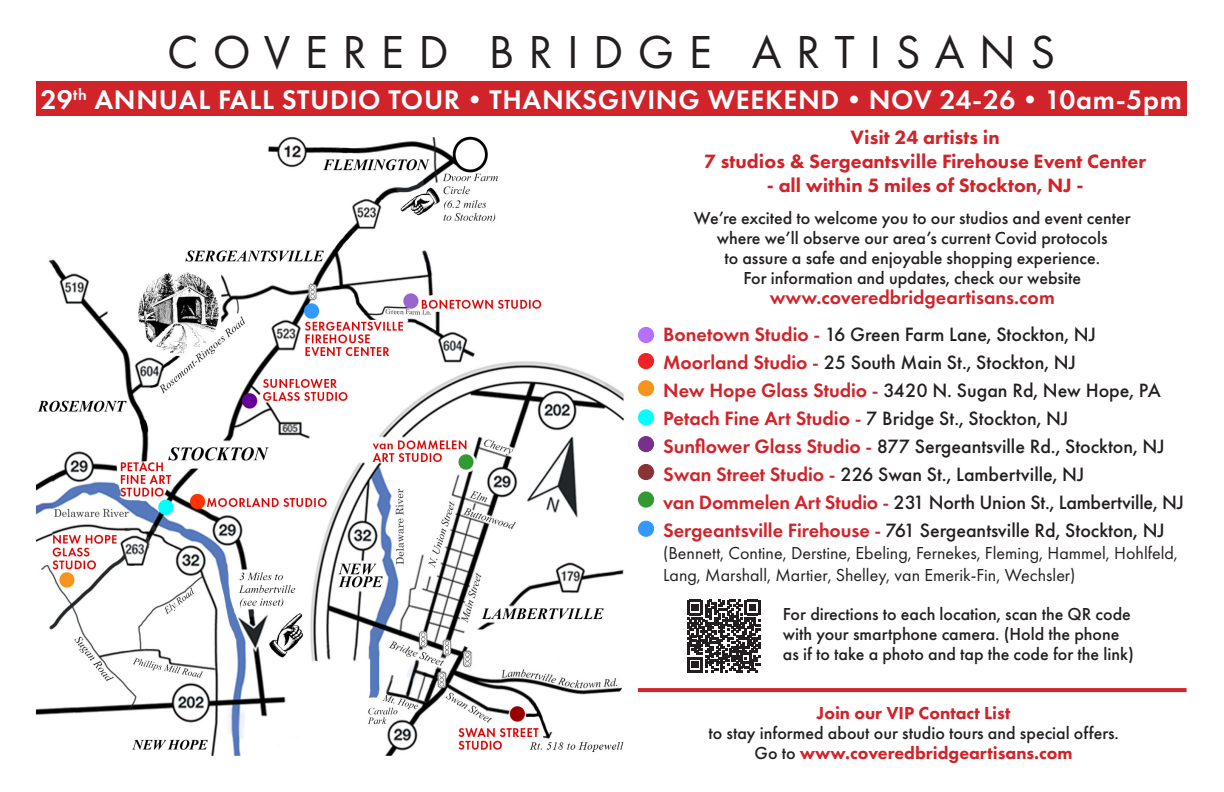
<style>
.page{position:relative;width:1224px;height:792px;background:#fff}
.page>*{position:absolute;margin:0;border:0;box-sizing:border-box;transform-origin:0 0}
.t1{font:48px "Futura PT";letter-spacing:.3em;color:#231f20}
.t2{font:600 28px "Futura PT";letter-spacing:.025em;color:#fff}
.t3{font:500 20px "Futura PT";color:#231f20}
.t4{font:800 20px "Futura PT";color:#d1232a}
.t5{font:600 20px "Futura PT";color:#d1232a}
.t6{font:500 18px/20px "Futura PT";color:#231f20;text-align:center}
.t7{font:18px/22px "Futura PT";color:#231f20}
.t8{font:800 18px "Futura PT";color:#d1232a}
.s1{font-weight:600;color:#d1232a}
.s2{color:#d1232a}
.s3{font-weight:800;color:#d1232a}
</style>
<div class="page">
<div style="left:638px;top:327px;width:16px;height:16px;background:#b670ff;border-radius:50%"></div>
<div style="left:638px;top:353px;width:16px;height:16px;background:#ee2326;border-radius:50%"></div>
<div style="left:638px;top:521px;width:16px;height:16px;background:#3399fe;border-radius:50%"></div>
<div style="left:638px;top:380px;width:16px;height:16px;background:#f7941d;border-radius:50%"></div>
<div style="left:638px;top:436px;width:16px;height:16px;background:#79308c;border-radius:50%"></div>
<div style="left:638px;top:464px;width:16px;height:16px;background:#8a3337;border-radius:50%"></div>
<div style="left:638px;top:491px;width:16px;height:17px;background:#393;border-radius:50%"></div>
<div style="left:638px;top:409px;width:16px;height:17px;background:#01ffff;border-radius:50%"></div>
<svg style="left:638px;top:688px;width:549px;height:4px;background:#d1272d"></svg>
<img style="left:35px;top:136px;width:589px;height:620px">
<div style="left:36px;top:81px;width:1151px;height:35px;background:#d1232a"></div>
<svg style="left:687px;top:600px;width:73px;height:73px"></svg>
<p class="t1" style="left:167px;top:24px;width:889px">COVERED BRIDGE ARTISANS</p>
<p class="t2" style="left:41px;top:82px;width:1143px">29<sup>th</sup> ANNUAL FALL STUDIO TOUR•THANKSGIVING WEEKEND•NOV 24-26•10am-5pm</p>
<p class="t4" style="left:851px;top:125px;width:151px">Visit 24 artists in</p>
<p class="t4" style="left:704px;top:149px;width:443px">7 studios &amp; Sergeantsville Firehouse Event Center</p>
<p class="t4" style="left:767px;top:173px;width:318px">- all within 5 miles of Stockton, NJ -</p>
<p class="t6" style="left:694px;top:208px;width:439px">We’re excited to welcome you to our studios and event center</p>
<p class="t6" style="left:717px;top:228px;width:392px">where we’ll observe our area’s current Covid protocols</p>
<p class="t6" style="left:724px;top:248px;width:377px">to assure a safe and enjoyable shopping experience.</p>
<p class="t6" style="left:743px;top:268px;width:339px">For information and updates, check our website</p>
<p class="t5" style="left:770px;top:284px;width:287px">www.coveredbridgeartisans.com</p>
<p class="t3" style="left:663px;top:322px;width:434px"><span class="s1">Bonetown Studio</span> <span class="s2">-</span> 16 Green Farm Lane, Stockton, NJ</p>
<p class="t3" style="left:663px;top:350px;width:414px"><span class="s1">Moorland Studio</span> <span class="s2">-</span> 25 South Main St., Stockton, NJ</p>
<p class="t3" style="left:663px;top:378px;width:499px"><span class="s1">New Hope Glass Studio</span> <span class="s2">-</span> 3420 N. Sugan Rd, New Hope, PA</p>
<p class="t3" style="left:663px;top:406px;width:407px"><span class="s1">Petach Fine Art Studio</span> <span class="s2">-</span> 7 Bridge St., Stockton, NJ</p>
<p class="t3" style="left:663px;top:434px;width:503px"><span class="s1">Sunflower Glass Studio</span> <span class="s2">-</span> 877 Sergeantsville Rd., Stockton, NJ</p>
<p class="t3" style="left:663px;top:462px;width:423px"><span class="s1">Swan Street Studio</span> <span class="s2">-</span> 226 Swan St., Lambertville, NJ</p>
<p class="t3" style="left:663px;top:490px;width:522px"><span class="s1">van Dommelen Art Studio</span> <span class="s2">-</span> 231 North Union St., Lambertville, NJ</p>
<p class="t3" style="left:663px;top:518px;width:503px"><span class="s1">Sergeantsville Firehouse</span> <span class="s2">-</span> 761 Sergeantsville Rd, Stockton, NJ</p>
<p class="t7" style="left:663px;top:542px;width:516px">(Bennett, Contine, Derstine, Ebeling, Fernekes, Fleming, Hammel, Hohlfeld,<br>Lang, Marshall, Martier, Shelley, van Emerik-Fin, Wechsler)</p>
<p class="t6" style="left:783px;top:604px;width:350px">For directions to each location, scan the QR code</p>
<p class="t6" style="left:783px;top:624px;width:338px">with your smartphone camera. (Hold the phone</p>
<p class="t6" style="left:783px;top:644px;width:353px">as if to take a photo and tap the code for the link)</p>
<p class="t8" style="left:817px;top:701px;width:195px">Join our VIP Contact List</p>
<p class="t6" style="left:708px;top:723px;width:412px">to stay informed about our studio tours and special offers.<br>Go to <span class="s3">www.coveredbridgeartisans.com</span></p>
</div>
